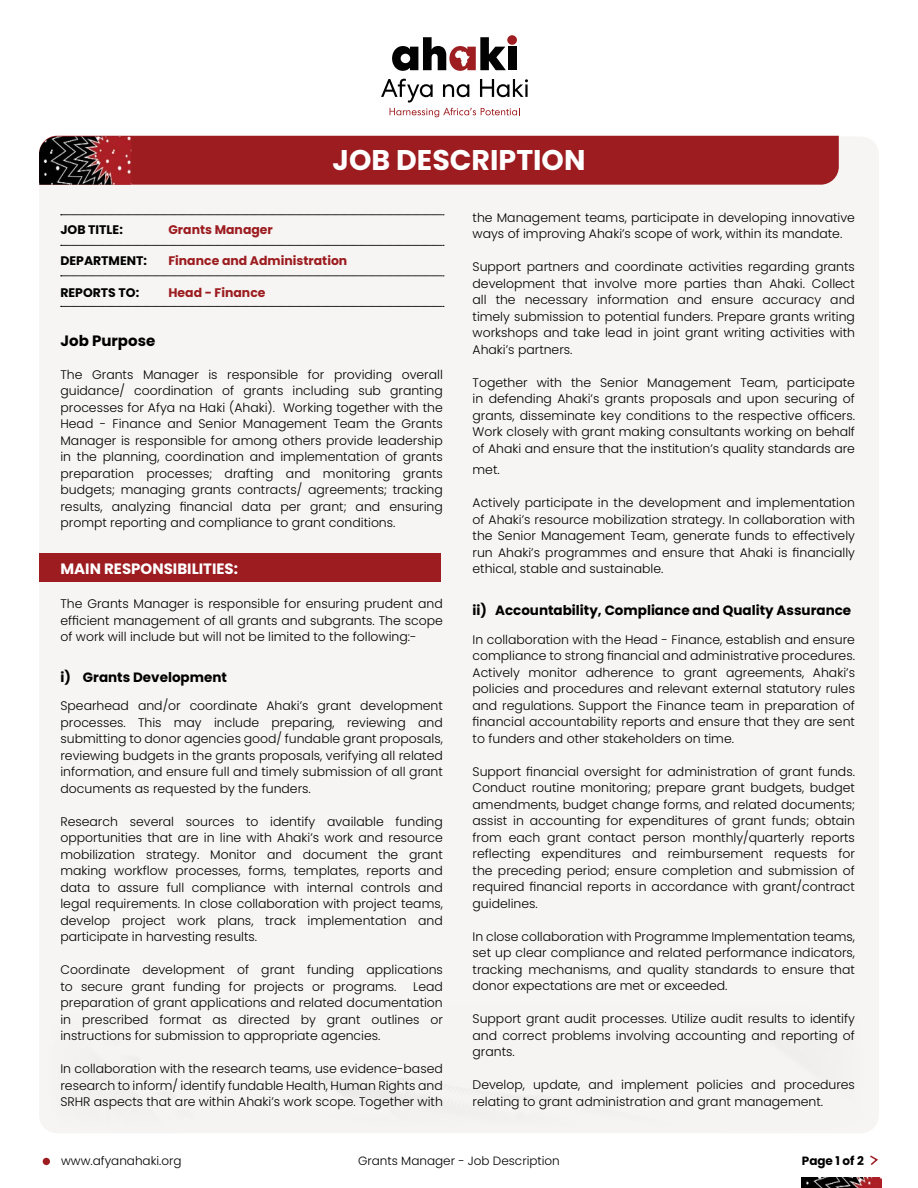
<style>
.page{position:relative;width:918px;height:1188px;background:#fff}
.page>*{position:absolute;margin:0;border:0;box-sizing:border-box;transform-origin:0 0}
.t1{font:700 28.5px "Poppins";color:#fff}
.t2{font:700 15px "Poppins";color:#fff}
.t3{font:700 15px "Poppins";color:#000}
.t4{font:700 13.5px "Poppins";color:#000}
.t5{font:300 12.45px/16.5px "Poppins";color:#000;text-align:justify}
.t6{font:700 12.45px "Poppins";color:#9c1c20}
.t7{font:700 12.45px "Poppins";color:#000}
.t8{font:300 12px "Poppins";color:#000}
.t9{font:700 12px "Poppins";color:#000}
</style>
<div class="page">
<div style="left:39px;top:136px;width:840px;height:997px;background:#f6f5f3;border-radius:18px"></div>
<div style="left:131px;top:136px;width:708px;height:49px;background:#9c1c20"></div>
<svg style="left:392px;top:35px;width:125px;height:36px"></svg>
<div style="left:508px;top:47px;width:8px;height:23px;background:#020202"></div>
<svg style="left:381px;top:79px;width:147px;height:38px"></svg>
<svg style="left:61px;top:215px;width:383px;height:1px"></svg>
<svg style="left:61px;top:245px;width:383px;height:1px"></svg>
<svg style="left:61px;top:276px;width:383px;height:1px"></svg>
<svg style="left:61px;top:306px;width:383px;height:1px"></svg>
<div style="left:43px;top:1158px;width:7px;height:7px;background:#9c1c20;border-radius:50%"></div>
<img style="left:39px;top:136px;width:92px;height:49px">
<img style="left:801px;top:1178px;width:81px;height:10px">
<svg style="left:870px;top:1155px;width:8px;height:10px"></svg>
<div style="left:39px;top:553px;width:401px;height:29px;background:#9c1c20"></div>
<h1 class="t1" style="left:333px;top:144px;width:254px">JOB DESCRIPTION</h1>
<p class="t7" style="left:60px;top:222px;width:64px">JOB TITLE:</p>
<p class="t6" style="left:168px;top:222px;width:106px">Grants Manager</p>
<p class="t7" style="left:60px;top:254px;width:88px">DEPARTMENT:</p>
<p class="t6" style="left:168px;top:254px;width:180px">Finance and Administration</p>
<p class="t7" style="left:60px;top:285px;width:80px">REPORTS TO:</p>
<p class="t6" style="left:168px;top:285px;width:99px">Head - Finance</p>
<p class="t3" style="left:60px;top:332px;width:96px">Job Purpose</p>
<p class="t5" style="left:60px;top:366px;width:384px">The Grants Manager is responsible for providing overall guidance/ coordination of grants including sub granting processes for Afya na Haki (Ahaki). Working together with the Head - Finance and Senior Management Team the Grants Manager is responsible for among others provide leadership in the planning, coordination and implementation of grants preparation processes; drafting and monitoring grants budgets; managing grants contracts/ agreements; tracking results, analyzing financial data per grant; and ensuring prompt reporting and compliance to grant conditions.</p>
<p class="t2" style="left:60px;top:560px;width:179px">MAIN RESPONSIBILITIES:</p>
<p class="t5" style="left:60px;top:596px;width:384px">The Grants Manager is responsible for ensuring prudent and efficient management of all grants and subgrants. The scope of work will include but will not be limited to the following:-</p>
<p class="t4" style="left:60px;top:669px;width:168px">i) Grants Development</p>
<p class="t5" style="left:60px;top:698px;width:384px">Spearhead and/or coordinate Ahaki’s grant development processes. This may include preparing, reviewing and submitting to donor agencies good/ fundable grant proposals, reviewing budgets in the grants proposals, verifying all related information, and ensure full and timely submission of all grant documents as requested by the funders.</p>
<p class="t5" style="left:60px;top:813px;width:384px">Research several sources to identify available funding opportunities that are in line with Ahaki’s work and resource mobilization strategy. Monitor and document the grant making workflow processes, forms, templates, reports and data to assure full compliance with internal controls and legal requirements. In close collaboration with project teams, develop project work plans, track implementation and participate in harvesting results.</p>
<p class="t5" style="left:60px;top:962px;width:384px">Coordinate development of grant funding applications to secure grant funding for projects or programs.</p>
<p class="t5" style="left:60px;top:978px;width:384px;text-indent:353px">Lead preparation of grant applications and related documentation in prescribed format as directed by grant outlines or instructions for submission to appropriate agencies.</p>
<p class="t5" style="left:60px;top:1061px;width:384px">In collaboration with the research teams, use evidence-based research to inform/ identify fundable Health, Human Rights and SRHR aspects that are within Ahaki’s work scope. Together with</p>
<p class="t5" style="left:473px;top:209px;width:384px">the Management teams, participate in developing innovative ways of improving Ahaki’s scope of work, within its mandate.</p>
<p class="t5" style="left:473px;top:259px;width:384px">Support partners and coordinate activities regarding grants development that involve more parties than Ahaki. Collect all the necessary information and ensure accuracy and timely submission to potential funders. Prepare grants writing workshops and take lead in joint grant writing activities with Ahaki’s partners.</p>
<p class="t5" style="left:473px;top:374px;width:384px">Together with the Senior Management Team, participate in defending Ahaki’s grants proposals and upon securing of grants, disseminate key conditions to the respective officers.<br>Work closely with grant making consultants working on behalf of Ahaki and ensure that the institution’s quality standards are</p>
<p class="t5" style="left:473px;top:462px;width:29px">met.</p>
<p class="t5" style="left:473px;top:495px;width:384px">Actively participate in the development and implementation of Ahaki’s resource mobilization strategy. In collaboration with the Senior Management Team, generate funds to effectively run Ahaki’s programmes and ensure that Ahaki is financially ethical, stable and sustainable.</p>
<p class="t4" style="left:473px;top:603px;width:380px">ii) Accountability, Compliance and Quality Assurance</p>
<p class="t5" style="left:473px;top:631px;width:384px">In collaboration with the Head - Finance, establish and ensure compliance to strong financial and administrative procedures.<br>Actively monitor adherence to grant agreements, Ahaki’s policies and procedures and relevant external statutory rules and regulations. Support the Finance team in preparation of financial accountability reports and ensure that they are sent to funders and other stakeholders on time.</p>
<p class="t5" style="left:473px;top:763px;width:384px">Support financial oversight for administration of grant funds.<br>Conduct routine monitoring; prepare grant budgets, budget amendments, budget change forms, and related documents; assist in accounting for expenditures of grant funds; obtain from each grant contact person monthly/quarterly reports reflecting expenditures and reimbursement requests for the preceding period; ensure completion and submission of required financial reports in accordance with grant/contract guidelines.</p>
<p class="t5" style="left:473px;top:928px;width:384px">In close collaboration with Programme Implementation teams, set up clear compliance and related performance indicators, tracking mechanisms, and quality standards to ensure that donor expectations are met or exceeded.</p>
<p class="t5" style="left:473px;top:1011px;width:384px">Support grant audit processes. Utilize audit results to identify and correct problems involving accounting and reporting of grants.</p>
<p class="t5" style="left:473px;top:1077px;width:384px">Develop, update, and implement policies and procedures relating to grant administration and grant management.</p>
<p class="t8" style="left:61px;top:1153px;width:122px">www.afyanahaki.org</p>
<p class="t8" style="left:358px;top:1153px;width:203px">Grants Manager - Job Description</p>
<p class="t9" style="left:802px;top:1153px;width:64px">Page 1 of 2</p>
</div>
